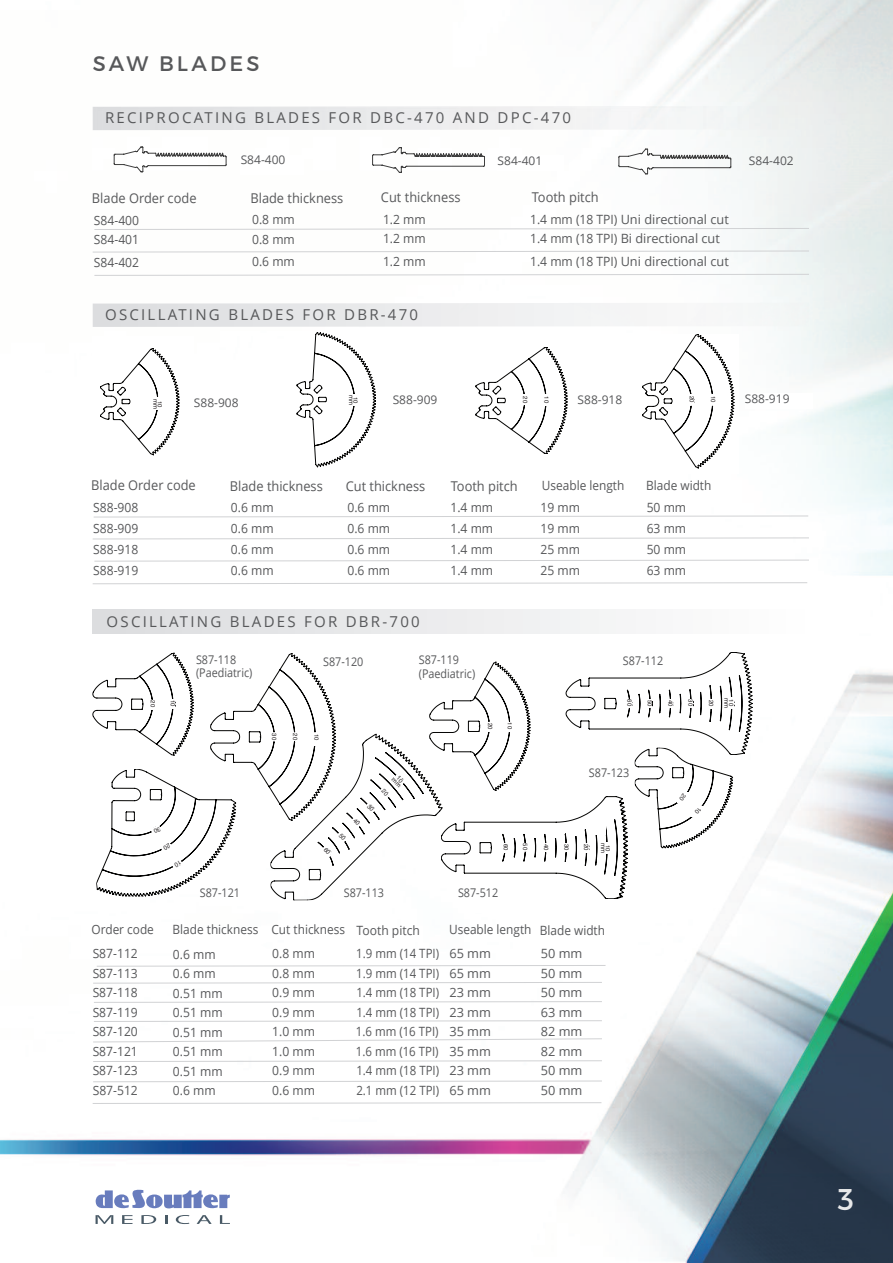
<style>
.page{position:relative;width:893px;height:1263px;background:#fff}
.page>*{position:absolute;margin:0;border:0;box-sizing:border-box;transform-origin:0 0}
.t1{font:30px "Montserrat";color:#e7e8e9}
.t2{font:21px "Montserrat";letter-spacing:.15em;color:#57585a}
.t3{font:15px "Open Sans";letter-spacing:.15em;color:#57585a}
.t4{font:13.5px "Open Sans";color:#57585a;scale:.95 1}
.t5{font:12.75px/19.5px "Open Sans";color:#57585a;text-align:justify;scale:.95 1}
.t6{font:12.75px/19.5px "Open Sans";color:#57585a;text-align:justify;scale:.9 1}
.t7{font:12.75px "Open Sans";color:#57585a;scale:.93 1}
.t8{font:12.75px/19.5px "Open Sans";color:#57585a;text-align:justify}
.t9{font:12px/13.5px "Open Sans";color:#57585a;scale:.9 1}
.t10{font:12px "Open Sans";color:#57585a}
.t11{font:6px/4.5px "Helvetica";color:#231f20}
</style>
<div class="page">
<img style="left:0;top:0;width:893px;height:1263px">
<svg style="left:96px;top:1190px;width:134px;height:19px"></svg>
<svg style="left:141px;top:1215px;width:15px;height:9px"></svg>
<svg style="left:165px;top:1215px;width:2px;height:9px"></svg>
<svg style="left:176px;top:1215px;width:13px;height:9px"></svg>
<svg style="left:197px;top:1215px;width:15px;height:9px"></svg>
<svg style="left:220px;top:1215px;width:10px;height:9px"></svg>
<svg style="left:96px;top:1215px;width:17px;height:9px"></svg>
<svg style="left:122px;top:1215px;width:10px;height:9px"></svg>
<div style="left:93px;top:610px;width:716px;height:23px;background:linear-gradient(to right,#dbdcde,#fefefe)"></div>
<svg style="left:94px;top:228px;width:715px;height:2px"></svg>
<svg style="left:92px;top:251px;width:717px;height:2px"></svg>
<svg style="left:94px;top:274px;width:715px;height:2px"></svg>
<svg style="left:114px;top:147px;width:112px;height:25px"></svg>
<svg style="left:619px;top:149px;width:112px;height:25px"></svg>
<svg style="left:372px;top:147px;width:113px;height:26px"></svg>
<div style="left:241px;top:155px;width:63px;height:19px;background:#fff"></div>
<div style="left:498px;top:155px;width:66px;height:16px;background:#fff"></div>
<svg style="left:92px;top:1102px;width:510px;height:2px"></svg>
<svg style="left:93px;top:1020px;width:509px;height:2px"></svg>
<svg style="left:93px;top:1001px;width:509px;height:2px"></svg>
<svg style="left:93px;top:982px;width:509px;height:1px"></svg>
<svg style="left:96px;top:965px;width:510px;height:2px"></svg>
<svg style="left:93px;top:1038px;width:509px;height:4px"></svg>
<svg style="left:93px;top:1060px;width:509px;height:2px"></svg>
<svg style="left:93px;top:1080px;width:509px;height:2px"></svg>
<div style="left:458px;top:888px;width:46px;height:25px;background:#fff"></div>
<div style="left:344px;top:888px;width:46px;height:17px;background:#fff"></div>
<div style="left:200px;top:888px;width:51px;height:18px;background:#fff"></div>
<img style="left:93px;top:106px;width:716px;height:24px">
<svg style="left:93px;top:515px;width:716px;height:2px"></svg>
<svg style="left:92px;top:537px;width:717px;height:2px"></svg>
<svg style="left:94px;top:560px;width:715px;height:2px"></svg>
<svg style="left:92px;top:582px;width:716px;height:2px"></svg>
<div style="left:188px;top:398px;width:64px;height:19px;background:#fff"></div>
<div style="left:378px;top:395px;width:68px;height:19px;background:#fff"></div>
<div style="left:570px;top:395px;width:62px;height:19px;background:#fff"></div>
<div style="left:745px;top:394px;width:68px;height:15px;background:#fff"></div>
<img style="left:93px;top:303px;width:716px;height:24px">
<div style="left:93px;top:336px;width:101px;height:132px;background:#fff"></div>
<svg style="left:100px;top:348px;width:79px;height:107px"></svg>
<div style="left:291px;top:332px;width:102px;height:140px;background:#fff"></div>
<svg style="left:297px;top:332px;width:79px;height:135px"></svg>
<div style="left:637px;top:334px;width:101px;height:140px;background:#fff"></div>
<svg style="left:642px;top:334px;width:92px;height:134px"></svg>
<svg style="left:476px;top:347px;width:91px;height:107px"></svg>
<div style="left:151px;top:398px;width:11px;height:12px;background:#fff"></div>
<div style="left:346px;top:394px;width:12px;height:12px;background:#fff"></div>
<div style="left:538px;top:394px;width:11px;height:12px;background:#fff"></div>
<div style="left:708px;top:394px;width:8px;height:10px;background:#fff"></div>
<div style="left:686px;top:394px;width:8px;height:10px;background:#fff"></div>
<div style="left:519px;top:394px;width:9px;height:11px;background:#fff"></div>
<svg style="left:93px;top:652px;width:659px;height:248px"></svg>
<h2 class="t2" style="left:93px;top:56px;width:168px">SAW BLADES</h2>
<p class="t3" style="left:105px;top:107px;width:467px">RECIPROCATING BLADES FOR DBC-470 AND DPC-470</p>
<p class="t10" style="left:241px;top:151px;width:46px">S84-400</p>
<p class="t10" style="left:498px;top:152px;width:46px">S84-401</p>
<p class="t4" style="left:92px;top:188px;width:112px">Blade Order code</p>
<p class="t4" style="left:250px;top:188px;width:99px">Blade thickness</p>
<p class="t4" style="left:381px;top:188px;width:85px">Cut thickness</p>
<p class="t4" style="left:532px;top:188px;width:72px">Tooth pitch</p>
<p class="t5" style="left:94px;top:210px;width:49px">S84-400<br>S84-401</p>
<p class="t5" style="left:94px;top:252px;width:49px">S84-402</p>
<p class="t5" style="left:252px;top:209px;width:47px">0.8 mm<br>0.8 mm</p>
<p class="t5" style="left:252px;top:251px;width:47px">0.6 mm</p>
<p class="t5" style="left:383px;top:209px;width:47px">1.2 mm<br>1.2 mm</p>
<p class="t5" style="left:383px;top:251px;width:47px">1.2 mm</p>
<p class="t3" style="left:105px;top:304px;width:315px">OSCILLATING BLADES FOR DBR-470</p>
<p class="t5" style="left:530px;top:209px;width:211px">1.4 mm (18 TPI) Uni directional cut<br>1.4 mm (18 TPI) Bi directional cut</p>
<p class="t5" style="left:530px;top:251px;width:211px">1.4 mm (18 TPI) Uni directional cut</p>
<p class="t10" style="left:749px;top:152px;width:46px">S84-402</p>
<p class="t10" style="left:194px;top:394px;width:46px">S88-908</p>
<p class="t10" style="left:393px;top:391px;width:46px">S88-909</p>
<p class="t10" style="left:578px;top:392px;width:46px">S88-918</p>
<p class="t10" style="left:745px;top:390px;width:46px">S88-919</p>
<p class="t11" style="left:162px;top:399px;width:11px;rotate:90deg">10 mm</p>
<p class="t11" style="left:357px;top:395px;width:11px;rotate:90deg">10 mm</p>
<p class="t11" style="left:548px;top:396px;width:8px;rotate:90deg">10</p>
<p class="t11" style="left:715px;top:396px;width:8px;rotate:90deg">10</p>
<p class="t11" style="left:694px;top:396px;width:8px;rotate:90deg">20</p>
<p class="t11" style="left:527px;top:396px;width:8px;rotate:90deg">20</p>
<p class="t4" style="left:91px;top:476px;width:112px">Blade Order code</p>
<p class="t4" style="left:230px;top:476px;width:99px">Blade thickness</p>
<p class="t4" style="left:346px;top:476px;width:85px">Cut thickness</p>
<p class="t4" style="left:451px;top:476px;width:72px">Tooth pitch</p>
<p class="t7" style="left:542px;top:476px;width:90px">Useable length</p>
<p class="t7" style="left:646px;top:476px;width:72px">Blade width</p>
<p class="t5" style="left:93px;top:497px;width:49px;line-height:21px">S88-908<br>S88-909<br>S88-918<br>S88-919</p>
<p class="t5" style="left:231px;top:497px;width:47px;line-height:21px">0.6 mm 0.6 mm 0.6 mm 0.6 mm</p>
<p class="t5" style="left:347px;top:496px;width:47px;line-height:21px">0.6 mm 0.6 mm 0.6 mm 0.6 mm</p>
<p class="t5" style="left:450px;top:496px;width:47px;line-height:21.3px">1.4 mm 1.4 mm 1.4 mm 1.4 mm</p>
<p class="t5" style="left:647px;top:497px;width:43px;line-height:21px">50 mm 63 mm 50 mm 63 mm</p>
<p class="t5" style="left:540px;top:496px;width:43px;line-height:21px">19 mm 19 mm 25 mm 25 mm</p>
<p class="t3" style="left:107px;top:611px;width:315px">OSCILLATING BLADES FOR DBR-700</p>
<p class="t11" style="left:155px;top:700px;width:8px;rotate:90deg">20</p>
<p class="t11" style="left:175px;top:700px;width:8px;rotate:90deg">10</p>
<p class="t9" style="left:196px;top:652px;width:64px">S87-118 (Paediatric)</p>
<p class="t9" style="left:419px;top:653px;width:64px">S87-119 (Paediatric)</p>
<p class="t9" style="left:323px;top:654px;width:46px">S87-120</p>
<p class="t11" style="left:276px;top:733px;width:8px;rotate:90deg">30</p>
<p class="t11" style="left:297px;top:733px;width:8px;rotate:90deg">20</p>
<p class="t11" style="left:318px;top:734px;width:8px;rotate:90deg">10</p>
<p class="t11" style="left:492px;top:723px;width:8px;rotate:90deg">20</p>
<p class="t11" style="left:398px;top:774px;width:11px;rotate:46deg">10 mm</p>
<p class="t11" style="left:512px;top:722px;width:8px;rotate:90deg">10</p>
<p class="t9" style="left:623px;top:653px;width:46px">S87-112</p>
<p class="t11" style="left:631px;top:699px;width:8px;rotate:90deg">60</p>
<p class="t11" style="left:652px;top:699px;width:8px;rotate:90deg">50</p>
<p class="t11" style="left:672px;top:700px;width:8px;rotate:90deg">40</p>
<p class="t11" style="left:692px;top:699px;width:8px;rotate:90deg">30</p>
<p class="t11" style="left:713px;top:700px;width:8px;rotate:90deg">20</p>
<p class="t11" style="left:733px;top:698px;width:11px;rotate:90deg">10 mm</p>
<p class="t9" style="left:589px;top:765px;width:46px">S87-123</p>
<p class="t9" style="left:200px;top:886px;width:46px">S87-121</p>
<p class="t11" style="left:508px;top:843px;width:8px;rotate:90deg">60</p>
<p class="t11" style="left:527px;top:843px;width:8px;rotate:90deg">50</p>
<p class="t11" style="left:548px;top:844px;width:8px;rotate:90deg">40</p>
<p class="t11" style="left:568px;top:844px;width:8px;rotate:90deg">30</p>
<p class="t11" style="left:588px;top:844px;width:8px;rotate:90deg">20</p>
<p class="t11" style="left:610px;top:843px;width:11px;rotate:90deg">10 mm</p>
<p class="t9" style="left:344px;top:886px;width:46px">S87-113</p>
<p class="t9" style="left:458px;top:886px;width:46px">S87-512</p>
<p class="t7" style="left:92px;top:920px;width:69px">Order code</p>
<p class="t7" style="left:173px;top:921px;width:268px">Blade thickness Cut thickness Tooth pitch</p>
<p class="t7" style="left:449px;top:920px;width:90px">Useable length</p>
<p class="t7" style="left:540px;top:921px;width:72px">Blade width</p>
<p class="t5" style="left:93px;top:943px;width:49px">S87-112<br>S87-113<br>S87-118<br>S87-119<br>S87-120<br>S87-121<br>S87-123<br>S87-512</p>
<p class="t5" style="left:173px;top:944px;width:54px;text-align:left">0.6 mm<br>0.6 mm<br>0.51 mm<br>0.51 mm<br>0.51 mm<br>0.51 mm<br>0.51 mm<br>0.6 mm</p>
<p class="t5" style="left:272px;top:943px;width:47px">0.8 mm 0.8 mm 0.9 mm 0.9 mm 1.0 mm 1.0 mm 0.9 mm 0.6 mm</p>
<p class="t6" style="left:356px;top:943px;width:94px">1.9 mm (14 TPI)<br>1.9 mm (14 TPI)<br>1.4 mm (18 TPI)<br>1.4 mm (18 TPI)<br>1.6 mm (16 TPI)<br>1.6 mm (16 TPI)<br>1.4 mm (18 TPI)<br>2.1 mm (12 TPI)</p>
<p class="t8" style="left:449px;top:943px;width:43px">65 mm 65 mm 23 mm 23 mm 35 mm 35 mm 23 mm 65 mm</p>
<p class="t8" style="left:541px;top:943px;width:43px">50 mm 50 mm 50 mm 63 mm 82 mm 82 mm 50 mm 50 mm</p>
<h1 class="t1" style="left:838px;top:1187px;width:18px">3</h1>
</div>
